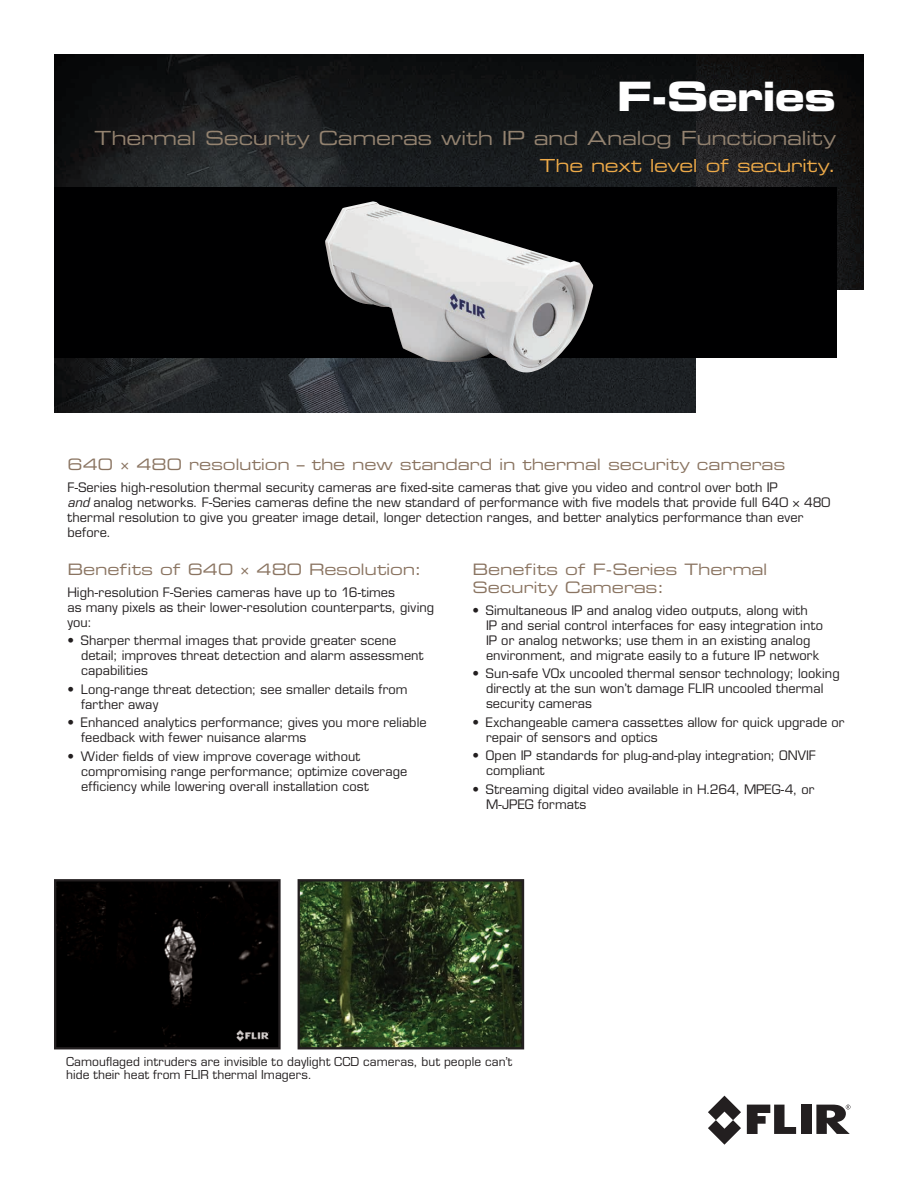
<style>
.page{position:relative;width:918px;height:1188px;background:#fff}
.page>*{position:absolute;margin:0;border:0;box-sizing:border-box;transform-origin:0 0}
.t1{font:40.5px "Eurostile LT Std Bold Ex 2";letter-spacing:-.025em;color:#fff}
.t2{font:19.5px "Eurostile LT Std Ex 2";letter-spacing:-.02em;color:#948370}
.t3{font:18px "Eurostile LT Std Ex 2";letter-spacing:-.015em;color:#eeaa48}
.t4{font:15.75px/18px "Eurostile LT Std Ex 2";letter-spacing:-.01em;color:#8a7461}
.t5{font:12.75px/15px "Eurostile LT Std";letter-spacing:.005em;color:#231f20}
.t6{font:12px/13.5px "Eurostile LT Std";letter-spacing:.005em;color:#231f20}
.s1{font-style:italic}
</style>
<div class="page">
<img style="left:696px;top:54px;width:168px;height:235px">
<img style="left:54px;top:54px;width:642px;height:359px">
<div style="left:54px;top:188px;width:782px;height:170px;background:#000001"></div>
<img style="left:325px;top:201px;width:268px;height:171px">
<img style="left:301px;top:882px;width:220px;height:164px">
<div style="left:298px;top:879px;width:226px;height:170px;border:2px solid #231f20"></div>
<img style="left:57px;top:882px;width:221px;height:164px">
<div style="left:54px;top:879px;width:227px;height:170px;border:2px solid #231f20"></div>
<svg style="left:747px;top:1105px;width:49px;height:29px"></svg>
<div style="left:801px;top:1105px;width:10px;height:29px;background:#231f20"></div>
<svg style="left:708px;top:1096px;width:33px;height:49px"></svg>
<svg style="left:816px;top:1105px;width:34px;height:29px"></svg>
<h1 class="t1" style="left:617px;top:68px;width:221px">F-Series</h1>
<h2 class="t2" style="left:94px;top:125px;width:743px">Thermal Security Cameras with IP and Analog Functionality</h2>
<h3 class="t3" style="left:540px;top:153px;width:298px">The next level of security.</h3>
<p class="t4" style="left:68px;top:455px;width:719px">640 × 480 resolution – the new standard in thermal security cameras</p>
<p class="t5" style="left:68px;top:480px;width:764px">F-Series high-resolution thermal security cameras are fixed-site cameras that give you video and control over both IP<br><span class="s1">and</span> analog networks. F-Series cameras define the new standard of performance with five models that provide full 640 × 480 thermal resolution to give you greater image detail, longer detection ranges, and better analytics performance than ever before.</p>
<p class="t4" style="left:68px;top:560px;width:356px">Benefits of 640 × 480 Resolution:</p>
<p class="t5" style="left:68px;top:585px;width:368px">High-resolution F-Series cameras have up to 16-times<br>as many pixels as their lower-resolution counterparts, giving you:</p>
<p class="t5" style="left:81px;top:633px;width:344px;text-indent:-14px">• Sharper thermal images that provide greater scene detail; improves threat detection and alarm assessment capabilities</p>
<p class="t5" style="left:81px;top:682px;width:328px;text-indent:-14px">• Long-range threat detection; see smaller details from farther away</p>
<p class="t5" style="left:81px;top:715px;width:347px;text-indent:-14px">• Enhanced analytics performance; gives you more reliable feedback with fewer nuisance alarms</p>
<p class="t5" style="left:81px;top:749px;width:328px;text-indent:-14px">• Wider fields of view improve coverage without compromising range performance; optimize coverage efficiency while lowering overall installation cost</p>
<p class="t4" style="left:472px;top:560px;width:297px">Benefits of F-Series Thermal<br>Security Cameras:</p>
<p class="t5" style="left:486px;top:603px;width:339px;text-indent:-14px">• Simultaneous IP and analog video outputs, along with<br>IP and serial control interfaces for easy integration into IP or analog networks; use them in an existing analog environment, and migrate easily to a future IP network</p>
<p class="t5" style="left:486px;top:666px;width:355px;text-indent:-14px">• Sun-safe VOx uncooled thermal sensor technology; looking directly at the sun won’t damage FLIR uncooled thermal security cameras</p>
<p class="t5" style="left:486px;top:715px;width:360px;text-indent:-14px">• Exchangeable camera cassettes allow for quick upgrade or repair of sensors and optics</p>
<p class="t5" style="left:486px;top:748px;width:331px;text-indent:-14px">• Open IP standards for plug-and-play integration; ONVIF compliant</p>
<p class="t5" style="left:486px;top:782px;width:330px;text-indent:-14px">• Streaming digital video available in H.264, MPEG-4, or<br>M-JPEG formats</p>
<p class="t6" style="left:66px;top:1055px;width:448px">Camouflaged intruders are invisible to daylight CCD cameras, but people can’t hide their heat from FLIR thermal Imagers.</p>
</div>
